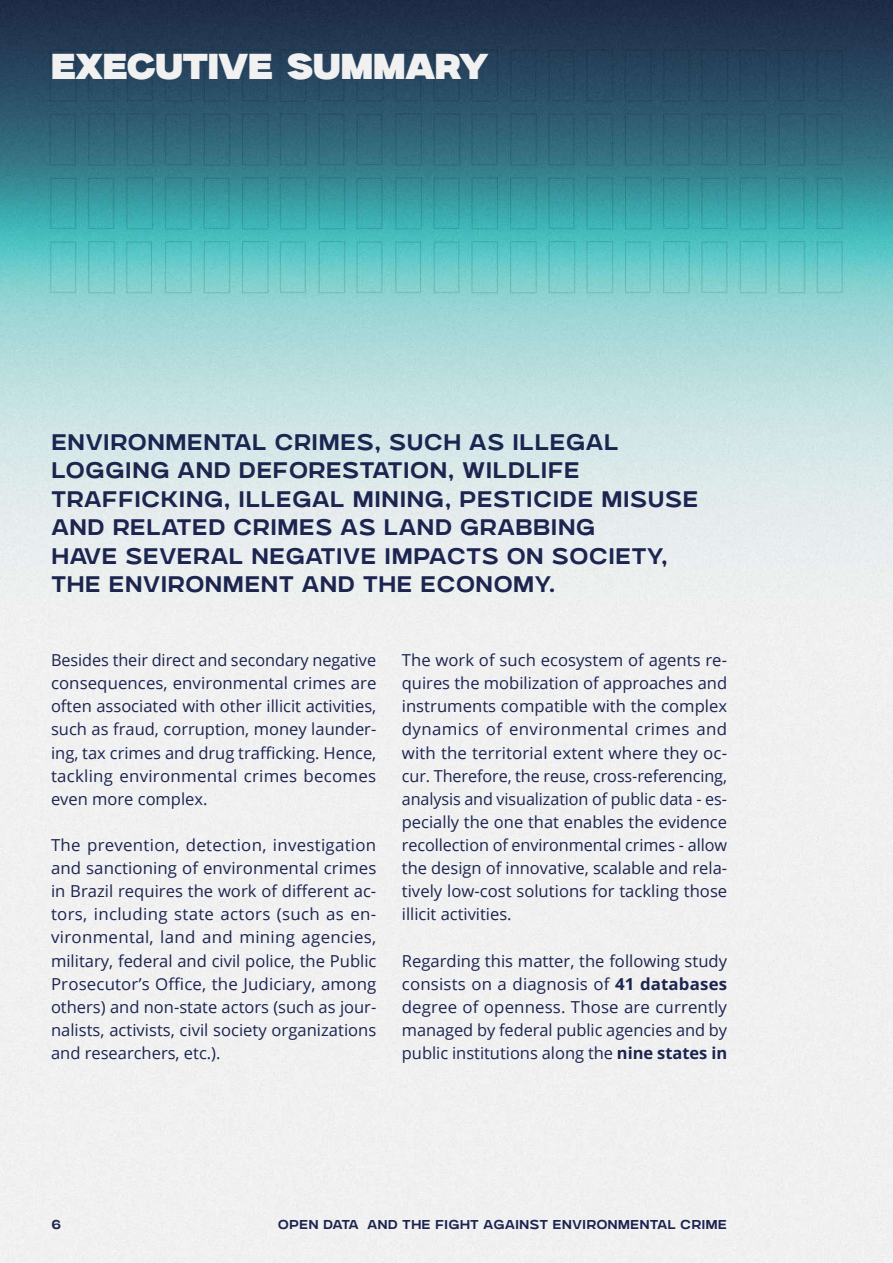
<style>
.page{position:relative;width:893px;height:1263px;background:#fff}
.page>*{position:absolute;margin:0;border:0;box-sizing:border-box;transform-origin:0 0}
.t1{font:36px "Milker";color:#f1f1f1}
.t2{font:21px/28.5px "Gunterz";color:#1c2450}
.t3{font:16.5px/23.1px "Open Sans";color:#1c2450;text-align:justify}
.t4{font:12px "Gunterz";color:#1c2450}
.s1{font-weight:700}
</style>
<div class="page">
<img style="left:0;top:0;width:893px;height:1263px">
<h1 class="t1" style="left:51px;top:41px;width:438px">EXECUTIVE SUMMARY</h1>
<p class="t2" style="left:51px;top:428px;width:649px">ENVIRONMENTAL CRIMES, SUCH AS ILLEGAL LOGGING AND DEFORESTATION, WILDLIFE TRAFFICKING, ILLEGAL MINING, PESTICIDE MISUSE AND RELATED CRIMES AS LAND GRABBING<br>HAVE SEVERAL NEGATIVE IMPACTS ON SOCIETY, THE ENVIRONMENT AND THE ECONOMY.</p>
<p class="t3" style="left:51px;top:648px;width:327px">Besides their direct and secondary negative consequences, environmental crimes are often associated with other illicit activities, such as fraud, corruption, money launder&shy;ing, tax crimes and drug trafficking. Hence, tackling environmental crimes becomes even more complex.</p>
<p class="t3" style="left:51px;top:833px;width:327px">The prevention, detection, investigation and sanctioning of environmental crimes in Brazil requires the work of different ac&shy;tors, including state actors (such as en&shy;vironmental, land and mining agencies, military, federal and civil police, the Public Prosecutor’s Office, the Judiciary, among others) and non-state actors (such as jour&shy;nalists, activists, civil society organizations and researchers, etc.).</p>
<p class="t3" style="left:402px;top:648px;width:327px">The work of such ecosystem of agents re&shy;quires the mobilization of approaches and instruments compatible with the complex dynamics of environmental crimes and with the territorial extent where they oc&shy;cur. Therefore, the reuse, cross-referencing, analysis and visualization of public data - es&shy;pecially the one that enables the evidence recollection of environmental crimes - allow the design of innovative, scalable and rela&shy;tively low-cost solutions for tackling those illicit activities.</p>
<p class="t3" style="left:402px;top:948px;width:327px">Regarding this matter, the following study consists on a diagnosis of <span class="s1">41 databases </span>degree of openness. Those are currently managed by federal public agencies and by public institutions along the <span class="s1">nine states in</span></p>
<p class="t4" style="left:51px;top:1217px;width:12px">6</p>
<p class="t4" style="left:278px;top:1217px;width:449px">OPEN DATA AND THE FIGHT AGAINST ENVIRONMENTAL CRIME</p>
</div>
